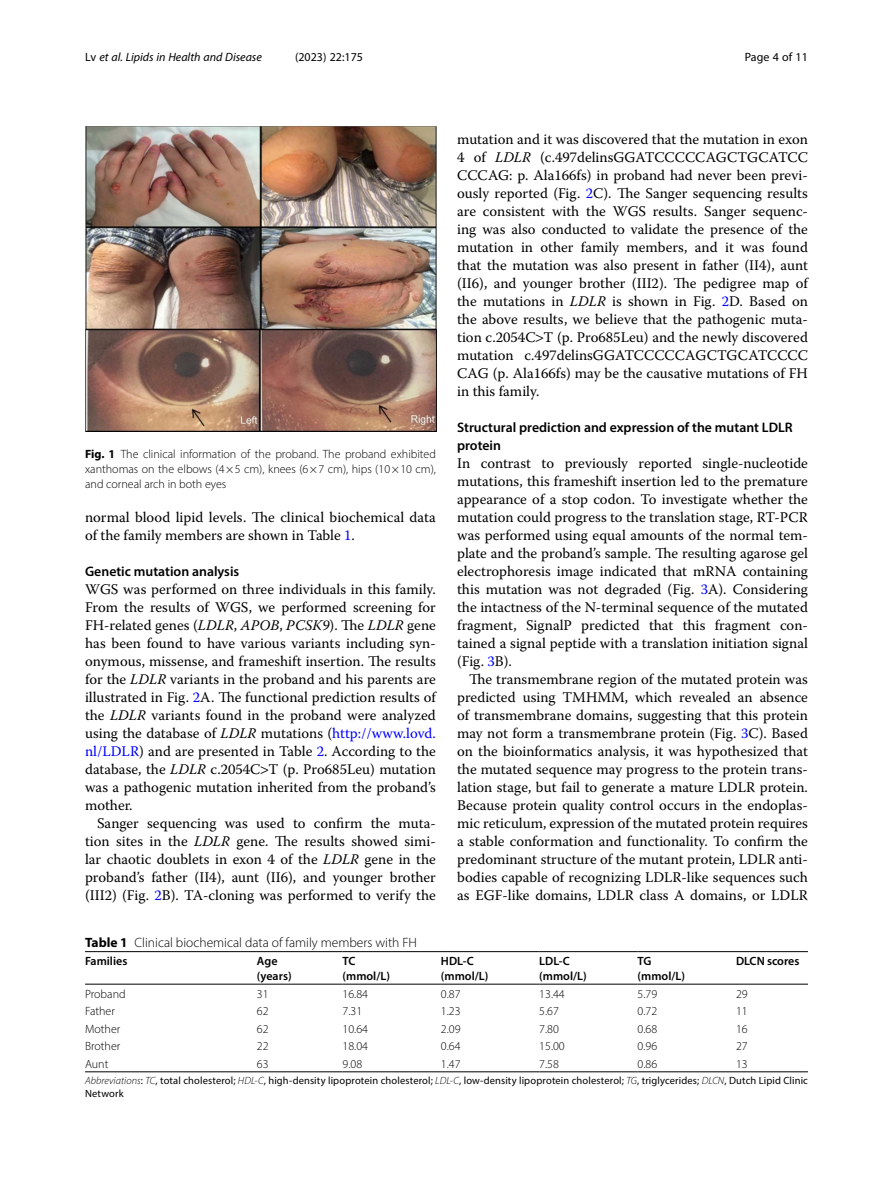
<style>
.page{position:relative;width:893px;height:1191px;background:#fff}
.page>*{position:absolute;margin:0;border:0;box-sizing:border-box;transform-origin:0 0}
.Body_Text_Indent{font:14.7px/18px "Warnock Pro";color:#000;text-align:justify}
.Body_Text{font:14.7px/18px "Warnock Pro";color:#000;text-align:justify}
.Head_2{font:600 13.8px/18px "Myriad Pro";color:#000}
.Table_Caption{font:300 13.5px "Myriad Pro";color:#000}
.Figure_Caption{font:300 12px/15px "Myriad Pro";color:#000;text-align:justify}
.Table_Body{font:300 12px "Myriad Pro";color:#000}
.Table_Head{font:600 12px "Myriad Pro";color:#000}
.t1{font:italic 12px "Myriad Pro";color:#000}
.t2{font:12px "Myriad Pro";color:#000}
.Table_Footnote{font:10.5px/12.8px "Myriad Pro";letter-spacing:.01em;color:#000}
.s1{font-style:normal}
.s2{font-weight:700}
.s3{color:#00f}
.s4{font-style:italic}
.s5{font-weight:300;font-style:italic}
</style>
<div class="page">
<hr style="left:85px;top:984px;width:172px;height:1px;background:#000">
<hr style="left:257px;top:951px;width:86px;height:1px;background:#000">
<hr style="left:257px;top:984px;width:86px;height:1px;background:#000">
<hr style="left:343px;top:951px;width:98px;height:1px;background:#000">
<hr style="left:343px;top:984px;width:98px;height:1px;background:#000">
<hr style="left:441px;top:951px;width:98px;height:1px;background:#000">
<hr style="left:441px;top:984px;width:98px;height:1px;background:#000">
<hr style="left:539px;top:951px;width:99px;height:1px;background:#000">
<hr style="left:539px;top:984px;width:99px;height:1px;background:#000">
<hr style="left:638px;top:951px;width:98px;height:1px;background:#000">
<hr style="left:638px;top:984px;width:98px;height:1px;background:#000">
<hr style="left:736px;top:951px;width:72px;height:1px;background:#000">
<hr style="left:736px;top:984px;width:72px;height:1px;background:#000">
<hr style="left:257px;top:1071px;width:86px;height:1px;background:#000">
<hr style="left:343px;top:1071px;width:98px;height:1px;background:#000">
<hr style="left:441px;top:1071px;width:98px;height:1px;background:#000">
<hr style="left:539px;top:1071px;width:99px;height:1px;background:#000">
<hr style="left:638px;top:1071px;width:98px;height:1px;background:#000">
<hr style="left:736px;top:1071px;width:72px;height:1px;background:#000">
<hr style="left:85px;top:1071px;width:172px;height:1px;background:#000">
<hr style="left:85px;top:951px;width:172px;height:1px;background:#000">
<img style="left:85px;top:126px;width:351px;height:305px">
<p class="t1" style="left:85px;top:50px;width:178px"><span class="s1">Lv</span> et al. Lipids in Health and Disease</p>
<p class="t2" style="left:295px;top:50px;width:70px">(2023) 22:175</p>
<p class="t2" style="left:745px;top:50px;width:65px">Page 4 of 11</p>
<p class="Figure_Caption" style="left:85px;top:446px;width:352px"><span class="s2">Fig. 1</span> The clinical information of the proband. The proband exhibited xanthomas on the elbows (4×5 cm), knees (6×7 cm), hips (10×10 cm), and corneal arch in both eyes</p>
<p class="Body_Text" style="left:85px;top:508px;width:352px">normal blood lipid levels. The clinical biochemical data of the family members are shown in Table <span class="s3">1</span>.</p>
<p class="Head_2" style="left:85px;top:562px;width:156px">Genetic mutation analysis</p>
<p class="Body_Text" style="left:85px;top:580px;width:352px">WGS was performed on three individuals in this family.<br>From the results of WGS, we performed screening for FH-related genes (<span class="s4">LDLR</span>, <span class="s4">APOB</span>, <span class="s4">PCSK9</span>). The <span class="s4">LDLR</span> gene has been found to have various variants including syn&shy;onymous, missense, and frameshift insertion. The results for the <span class="s4">LDLR</span> variants in the proband and his parents are illustrated in Fig. <span class="s3">2</span>A. The functional prediction results of the <span class="s4">LDLR</span> variants found in the proband were analyzed using the database of <span class="s4">LDLR</span> mutations (<span class="s3">http://www.lovd. nl/LDLR</span>) and are presented in Table <span class="s3">2</span>. According to the database, the <span class="s4">LDLR</span> c.2054C T (p. Pro685Leu) mutation was a pathogenic mutation inherited from the proband’s mother.</p>
<p class="Body_Text_Indent" style="left:85px;top:814px;width:352px;text-indent:12px">Sanger sequencing was used to confirm the muta&shy;tion sites in the <span class="s4">LDLR</span> gene. The results showed simi&shy;lar chaotic doublets in exon 4 of the <span class="s4">LDLR</span> gene in the proband’s father (II4), aunt (II6), and younger brother (III2) (Fig. <span class="s3">2</span>B). TA-cloning was performed to verify the</p>
<p class="Body_Text_Indent" style="left:457px;top:130px;width:352px">mutation and it was discovered that the mutation in exon 4 of <span class="s4">LDLR</span> (c.497delinsGGATCCCCCAGCTGCATCC CCCAG: p. Ala166fs) in proband had never been previ&shy;ously reported (Fig. <span class="s3">2</span>C). The Sanger sequencing results are consistent with the WGS results. Sanger sequenc&shy;ing was also conducted to validate the presence of the mutation in other family members, and it was found that the mutation was also present in father (II4), aunt (II6), and younger brother (III2). The pedigree map of the mutations in <span class="s4">LDLR</span> is shown in Fig. <span class="s3">2</span>D. Based on the above results, we believe that the pathogenic muta&shy;tion c.2054C T (p. Pro685Leu) and the newly discovered mutation c.497delinsGGATCCCCCAGCTGCATCCCC CAG (p. Ala166fs) may be the causative mutations of FH in this family.</p>
<p class="Head_2" style="left:457px;top:418px;width:337px">Structural prediction and expression of the mutant LDLR protein</p>
<p class="Body_Text" style="left:457px;top:454px;width:352px">In contrast to previously reported single-nucleotide mutations, this frameshift insertion led to the premature appearance of a stop codon. To investigate whether the mutation could progress to the translation stage, RT-PCR was performed using equal amounts of the normal tem&shy;plate and the proband’s sample. The resulting agarose gel electrophoresis image indicated that mRNA containing this mutation was not degraded (Fig. <span class="s3">3</span>A). Considering the intactness of the N-terminal sequence of the mutated fragment, SignalP predicted that this fragment con&shy;tained a signal peptide with a translation initiation signal (Fig. <span class="s3">3</span>B).</p>
<p class="Body_Text_Indent" style="left:457px;top:670px;width:352px;text-indent:12px">The transmembrane region of the mutated protein was predicted using TMHMM, which revealed an absence of transmembrane domains, suggesting that this protein may not form a transmembrane protein (Fig. <span class="s3">3</span>C). Based on the bioinformatics analysis, it was hypothesized that the mutated sequence may progress to the protein trans&shy;lation stage, but fail to generate a mature LDLR protein.<br>Because protein quality control occurs in the endoplas&shy;mic reticulum, expression of the mutated protein requires a stable conformation and functionality. To confirm the predominant structure of the mutant protein, LDLR anti&shy;bodies capable of recognizing LDLR-like sequences such as EGF-like domains, LDLR class A domains, or LDLR</p>
<p class="Table_Caption" style="left:85px;top:934px;width:334px"><span class="s2">Table 1</span> Clinical biochemical data of family members with FH</p>
<p class="Table_Head" style="left:85px;top:953px;width:44px">Families</p>
<p class="Table_Head" style="left:257px;top:953px;width:22px">Age</p>
<p class="Table_Head" style="left:257px;top:968px;width:36px">(years)</p>
<p class="Table_Head" style="left:343px;top:953px;width:15px">TC</p>
<p class="Table_Head" style="left:343px;top:968px;width:49px">(mmol/L)</p>
<p class="Table_Head" style="left:441px;top:953px;width:34px">HDL-C</p>
<p class="Table_Head" style="left:441px;top:968px;width:49px">(mmol/L)</p>
<p class="Table_Head" style="left:539px;top:953px;width:32px">LDL-C</p>
<p class="Table_Head" style="left:539px;top:968px;width:49px">(mmol/L)</p>
<p class="Table_Head" style="left:638px;top:953px;width:15px">TG</p>
<p class="Table_Head" style="left:638px;top:968px;width:49px">(mmol/L)</p>
<p class="Table_Head" style="left:736px;top:953px;width:65px">DLCN scores</p>
<p class="Table_Body" style="left:85px;top:986px;width:42px">Proband</p>
<p class="Table_Body" style="left:257px;top:986px;width:13px">31</p>
<p class="Table_Body" style="left:343px;top:986px;width:27px">16.84</p>
<p class="Table_Body" style="left:441px;top:986px;width:21px">0.87</p>
<p class="Table_Body" style="left:539px;top:986px;width:27px">13.44</p>
<p class="Table_Body" style="left:638px;top:986px;width:21px">5.79</p>
<p class="Table_Body" style="left:736px;top:986px;width:13px">29</p>
<p class="Table_Body" style="left:85px;top:1003px;width:31px">Father</p>
<p class="Table_Body" style="left:257px;top:1003px;width:13px">62</p>
<p class="Table_Body" style="left:343px;top:1003px;width:21px">7.31</p>
<p class="Table_Body" style="left:441px;top:1003px;width:21px">1.23</p>
<p class="Table_Body" style="left:539px;top:1003px;width:21px">5.67</p>
<p class="Table_Body" style="left:638px;top:1003px;width:21px">0.72</p>
<p class="Table_Body" style="left:736px;top:1003px;width:13px">11</p>
<p class="Table_Body" style="left:85px;top:1021px;width:37px">Mother</p>
<p class="Table_Body" style="left:257px;top:1021px;width:13px">62</p>
<p class="Table_Body" style="left:343px;top:1021px;width:27px">10.64</p>
<p class="Table_Body" style="left:441px;top:1021px;width:21px">2.09</p>
<p class="Table_Body" style="left:539px;top:1021px;width:21px">7.80</p>
<p class="Table_Body" style="left:638px;top:1021px;width:21px">0.68</p>
<p class="Table_Body" style="left:736px;top:1021px;width:13px">16</p>
<p class="Table_Body" style="left:85px;top:1038px;width:37px">Brother</p>
<p class="Table_Body" style="left:257px;top:1038px;width:13px">22</p>
<p class="Table_Body" style="left:343px;top:1038px;width:27px">18.04</p>
<p class="Table_Body" style="left:441px;top:1038px;width:21px">0.64</p>
<p class="Table_Body" style="left:539px;top:1038px;width:27px">15.00</p>
<p class="Table_Body" style="left:638px;top:1038px;width:21px">0.96</p>
<p class="Table_Body" style="left:736px;top:1038px;width:13px">27</p>
<p class="Table_Body" style="left:85px;top:1056px;width:25px">Aunt</p>
<p class="Table_Body" style="left:257px;top:1056px;width:13px">63</p>
<p class="Table_Body" style="left:343px;top:1056px;width:21px">9.08</p>
<p class="Table_Body" style="left:441px;top:1056px;width:21px">1.47</p>
<p class="Table_Body" style="left:539px;top:1056px;width:21px">7.58</p>
<p class="Table_Body" style="left:638px;top:1056px;width:21px">0.86</p>
<p class="Table_Body" style="left:736px;top:1056px;width:13px">13</p>
<p class="Table_Footnote" style="left:85px;top:1073px;width:724px"><span class="s5">Abbreviations</span>: <span class="s5">TC</span>, total cholesterol; <span class="s5">HDL-C</span>, high-density lipoprotein cholesterol; <span class="s5">LDL-C</span>, low-density lipoprotein cholesterol; <span class="s5">TG</span>, triglycerides; <span class="s5">DLCN</span>, Dutch Lipid Clinic<br>Network</p>
</div>
